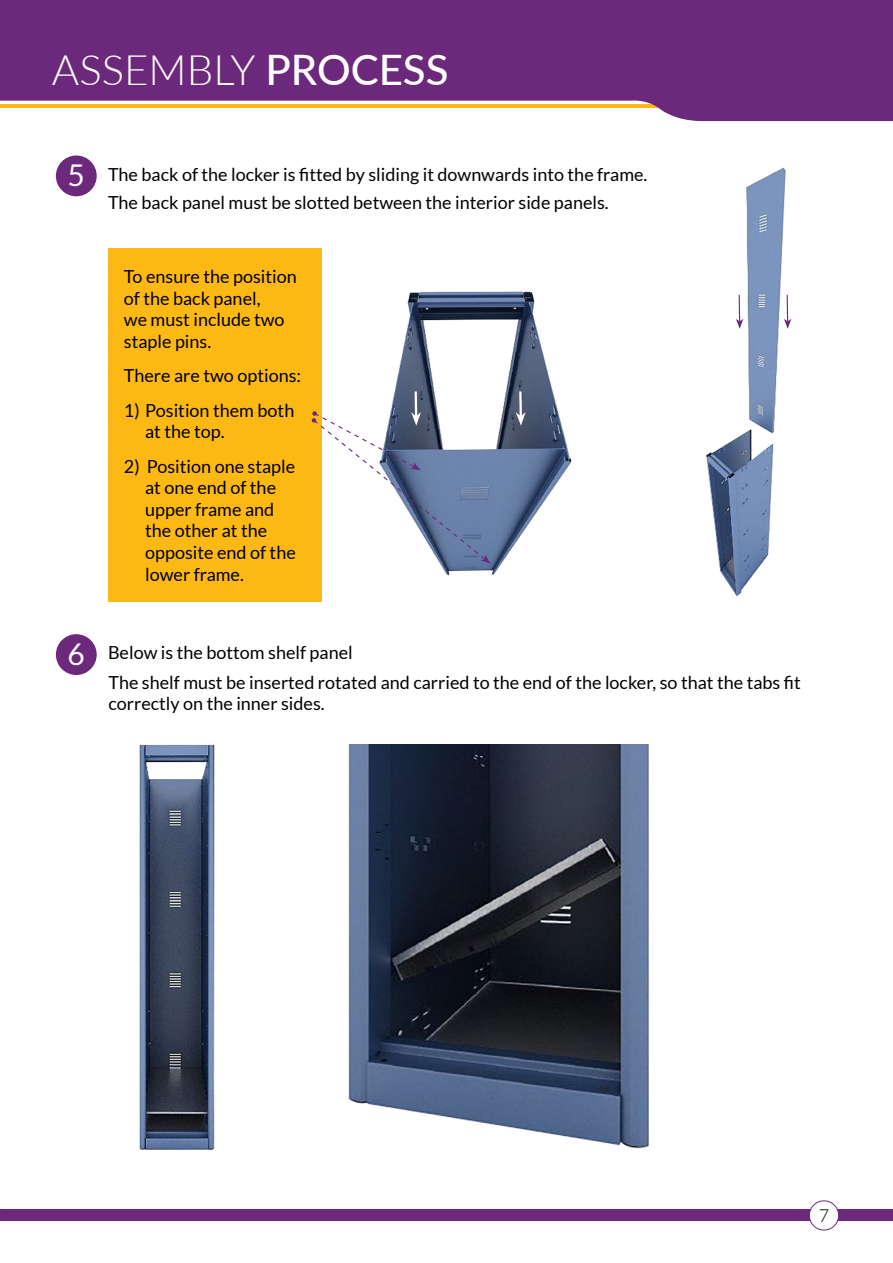
<style>
.page{position:relative;width:893px;height:1263px;background:#fff}
.page>*{position:absolute;margin:0;border:0;box-sizing:border-box;transform-origin:0 0}
.t1{font:300 42px "Lato";color:#fff}
.t2{font:30px "Lato";color:#fff}
.t3{font:18px/21.6px "Lato";color:#000}
.t4{font:300 18px "Lato";color:#000}
.s1{font-weight:500}
</style>
<div class="page">
<svg style="left:0;top:0;width:893px;height:121px;background:#7e4285"></svg>
<div style="left:0;top:1209px;width:893px;height:11px;background:#6c297b"></div>
<div style="left:809px;top:1201px;width:30px;height:29px;background:#fff;border-radius:50%"></div>
<div style="left:809px;top:1200px;width:30px;height:30px;border:1px solid #6c297b;border-radius:50%"></div>
<div style="left:56px;top:155px;width:41px;height:41px;background:#6c297b;border-radius:50%"></div>
<div style="left:56px;top:634px;width:41px;height:41px;background:#6c297b;border-radius:50%"></div>
<div style="left:108px;top:248px;width:214px;height:354px;background:#fdb913"></div>
<img style="left:390px;top:291px;width:182px;height:285px">
<img style="left:706px;top:167px;width:86px;height:430px">
<hr style="left:415px;top:391px;width:2px;height:25px;background:#fff">
<hr style="left:519px;top:391px;width:3px;height:25px;background:#fff">
<svg style="left:516px;top:412px;width:10px;height:14px"></svg>
<svg style="left:312px;top:411px;width:179px;height:153px"></svg>
<svg style="left:736px;top:295px;width:7px;height:34px"></svg>
<svg style="left:784px;top:295px;width:7px;height:34px"></svg>
<img style="left:139px;top:744px;width:76px;height:406px">
<img style="left:348px;top:744px;width:301px;height:405px">
<h1 class="t1" style="left:52px;top:41px;width:398px">ASSEMBLY <span class="s1">PROCESS</span></h1>
<h2 class="t2" style="left:68px;top:159px;width:19px">5</h2>
<p class="t3" style="left:108px;top:163px;width:541px">The back of the locker is fitted by sliding it downwards into the frame.</p>
<p class="t3" style="left:108px;top:191px;width:502px">The back panel must be slotted between the interior side panels.</p>
<p class="t3" style="left:124px;top:266px;width:174px">To ensure the position of the back panel,<br>we must include two staple pins.</p>
<p class="t3" style="left:124px;top:365px;width:179px">There are two options:</p>
<p class="t3" style="left:145px;top:399px;width:151px;text-indent:-21px">1) Position them both at the top.</p>
<p class="t3" style="left:145px;top:455px;width:152px;text-indent:-21px">2) Position one staple at one end of the upper frame and the other at the opposite end of the lower frame.</p>
<h2 class="t2" style="left:68px;top:638px;width:19px">6</h2>
<p class="t3" style="left:108px;top:642px;width:246px">Below is the bottom shelf panel</p>
<p class="t3" style="left:108px;top:671px;width:694px">The shelf must be inserted rotated and carried to the end of the locker, so that the tabs fit correctly on the inner sides.</p>
<p class="t4" style="left:819px;top:1203px;width:12px">7</p>
</div>
